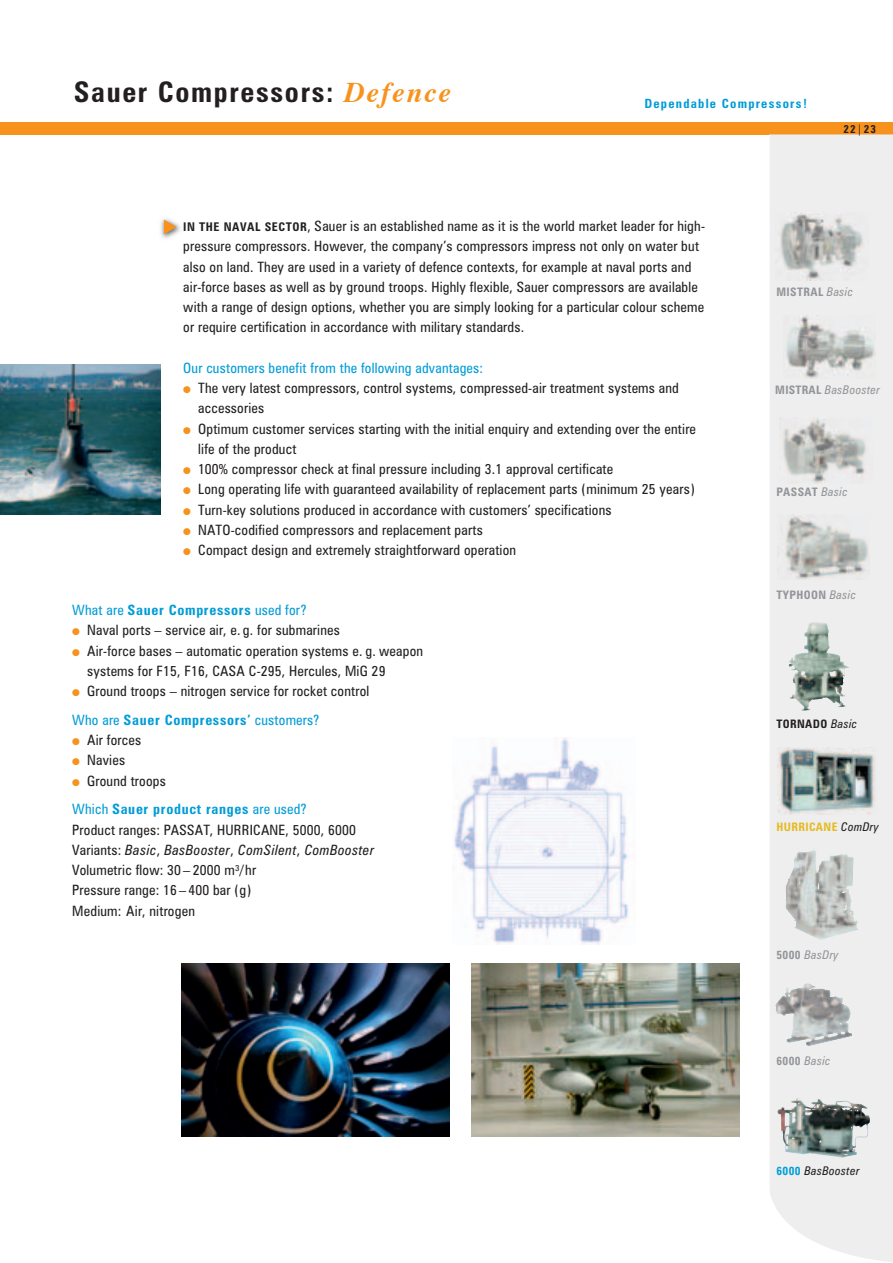
<style>
.page{position:relative;width:893px;height:1263px;background:#fff}
.page>*{position:absolute;margin:0;border:0;box-sizing:border-box;transform-origin:0 0}
.t1{font:700 condensed 28.5px "Zurich BT";letter-spacing:.06em;color:#231f20}
.t2{font:condensed 14.25px/20.2px "Zurich BT";letter-spacing:.015em;color:#231f20}
.t3{font:700 condensed 14.25px/28.8px "Zurich BT";letter-spacing:.05em;color:#009cd6}
.t4{font:condensed 14.25px "Zurich BT";letter-spacing:.015em;color:#009cd6}
.t5{font:700 condensed 12.75px "Zurich BT";letter-spacing:.095em;color:#009cd6}
.t6{font:italic condensed 12px "Zurich BT";letter-spacing:.035em;color:#939598}
.t7{font:italic condensed 12px "Zurich BT";letter-spacing:.035em;color:#231f20}
.t8{font:700 condensed 11.7px "Zurich BT";letter-spacing:.035em;color:#939598}
.t9{font:700 condensed 11.7px "Zurich BT";letter-spacing:.035em;color:#e6ba21}
.t10{font:700 condensed 11.7px "Zurich BT";letter-spacing:.035em;color:#231f20}
.t11{font:700 condensed 11.25px "Zurich BT";color:#231f20}
.s1{font-family:"Times";font-style:italic;font-stretch:normal;color:#f7931d}
.s2{font-weight:400}
.s3{font-weight:700;font-size:12px}
.s4{color:#f7931d}
.s5{color:#009cd6}
.s6{font-weight:700;color:#009cd6}
.s7{font-weight:400;color:#231f20}
.s8{font-style:italic}
.s9{font-weight:400;font-style:italic;font-size:12px}
.s10{font-weight:700;font-style:normal;font-size:11.7px}
.s11{font-weight:400;font-style:italic;font-size:12px;color:#231f20}
.s12{font-weight:700;font-style:normal;font-size:11.7px;color:#009cd6}
</style>
<div class="page">
<img style="left:160px;top:218px;width:20px;height:21px">
<svg style="left:164px;top:220px;width:13px;height:14px"></svg>
<div style="left:0;top:122px;width:893px;height:13px;background:#f7931d"></div>
<img style="left:0;top:364px;width:160px;height:150px">
<img style="left:182px;top:963px;width:268px;height:173px">
<img style="left:471px;top:963px;width:268px;height:173px">
<svg style="left:770px;top:136px;width:123px;height:1047px;background:#e4e5e5"></svg>
<img style="left:787px;top:989px;width:65px;height:57px">
<img style="left:778px;top:515px;width:92px;height:64px">
<img style="left:775px;top:213px;width:94px;height:67px">
<hr style="left:770px;top:135px;width:123px;height:1px;background:#edc394">
<img style="left:815px;top:854px;width:44px;height:86px">
<img style="left:779px;top:417px;width:94px;height:66px">
<img style="left:783px;top:315px;width:93px;height:64px">
<svg style="left:770px;top:1183px;width:123px;height:79px"></svg>
<img style="left:797px;top:1099px;width:28px;height:9px">
<img style="left:820px;top:622px;width:21px;height:40px">
<img style="left:777px;top:747px;width:101px;height:68px">
<img style="left:454px;top:737px;width:174px;height:207px">
<h1 class="t1" style="left:74px;top:81px;width:379px">Sauer Compressors: <span class="s1">Defence</span></h1>
<p class="t5" style="left:644px;top:99px;width:164px">Dependable Compressors!</p>
<p class="t11" style="left:843px;top:125px;width:34px">22<span class="s2">|</span>23</p>
<p class="t2" style="left:183px;top:217px;width:523px"><span class="s3">IN THE NAVAL SECTOR</span>, Sauer is an established name as it is the world market leader for high&shy;pressure compressors. However, the company’s compressors impress not only on water but also on land. They are used in a variety of defence contexts, for example at naval ports and air-force bases as well as by ground troops. Highly flexible, Sauer compressors are available with a range of design options, whether you are simply looking for a particular colour scheme or require certification in accordance with military standards.</p>
<p class="t4" style="left:183px;top:362px;width:301px">Our customers benefit from the following advantages:</p>
<p class="t2" style="left:198px;top:379px;width:482px;text-indent:-15px"><span class="s4">●</span> The very latest compressors, control systems, compressed-air treatment systems and accessories</p>
<p class="t2" style="left:198px;top:420px;width:499px;text-indent:-15px"><span class="s4">●</span> Optimum customer services starting with the initial enquiry and extending over the entire life of the product</p>
<p class="t2" style="left:183px;top:460px;width:432px"><span class="s4">●</span> 100% compressor check at final pressure including 3.1 approval certificate</p>
<p class="t2" style="left:183px;top:480px;width:513px"><span class="s4">●</span> Long operating life with guaranteed availability of replacement parts (minimum 25 years)</p>
<p class="t2" style="left:183px;top:501px;width:430px"><span class="s4">●</span> Turn-key solutions produced in accordance with customers’ specifications</p>
<p class="t2" style="left:183px;top:521px;width:301px"><span class="s4">●</span> NATO-codified compressors and replacement parts</p>
<p class="t2" style="left:183px;top:541px;width:334px"><span class="s4">●</span> Compact design and extremely straightforward operation</p>
<p class="t3" style="left:72px;top:597px;width:236px"><span class="s2">What are</span> Sauer Compressors <span class="s2">used for?</span></p>
<p class="t2" style="left:72px;top:621px;width:269px"><span class="s4">●</span> Naval ports – service air, e. g. for submarines</p>
<p class="t2" style="left:87px;top:642px;width:337px;text-indent:-15px"><span class="s4">●</span> Air-force bases – automatic operation systems e. g. weapon systems for F15, F16, CASA C-295, Hercules, MiG 29</p>
<p class="t2" style="left:72px;top:678px;width:299px;line-height:28.8px"><span class="s4">●</span> Ground troops – nitrogen service for rocket control<br><span class="s5">Who are</span> <span class="s6">Sauer Compressors’</span> <span class="s5">customers?</span></p>
<p class="t2" style="left:72px;top:731px;width:70px"><span class="s4">●</span> Air forces</p>
<p class="t2" style="left:72px;top:751px;width:54px"><span class="s4">●</span> Navies</p>
<p class="t3" style="left:72px;top:767px;width:235px"><span class="s4">●</span> <span class="s7">Ground troops<br></span><span class="s2">Which</span> Sauer product ranges <span class="s2">are used?</span></p>
<p class="t2" style="left:72px;top:821px;width:303px">Product ranges: PASSAT, HURRICANE, 5000, 6000<br>Variants: <span class="s8">Basic</span>, <span class="s8">BasBooster</span>, <span class="s8">ComSilent</span>, <span class="s8">ComBooster </span>Volumetric flow: 30 – 2000 m³/hr<br>Pressure range: 16 – 400 bar (g)<br>Medium: Air, nitrogen</p>
<p class="t8" style="left:776px;top:288px;width:78px">MISTRAL <span class="s9">Basic</span></p>
<p class="t6" style="left:775px;top:385px;width:106px"><span class="s10">MISTRAL</span> BasBooster</p>
<p class="t8" style="left:776px;top:487px;width:73px">PASSAT <span class="s9">Basic</span></p>
<p class="t8" style="left:776px;top:591px;width:81px">TYPHOON <span class="s9">Basic</span></p>
<p class="t10" style="left:776px;top:720px;width:82px">TORNADO <span class="s9">Basic</span></p>
<p class="t9" style="left:776px;top:823px;width:104px">HURRICANE <span class="s11">ComDry</span></p>
<p class="t6" style="left:776px;top:950px;width:64px"><span class="s10">5000</span> BasDry</p>
<p class="t6" style="left:776px;top:1056px;width:56px"><span class="s10">6000</span> Basic</p>
<p class="t7" style="left:776px;top:1167px;width:85px"><span class="s12">6000</span> BasBooster</p>
</div>
